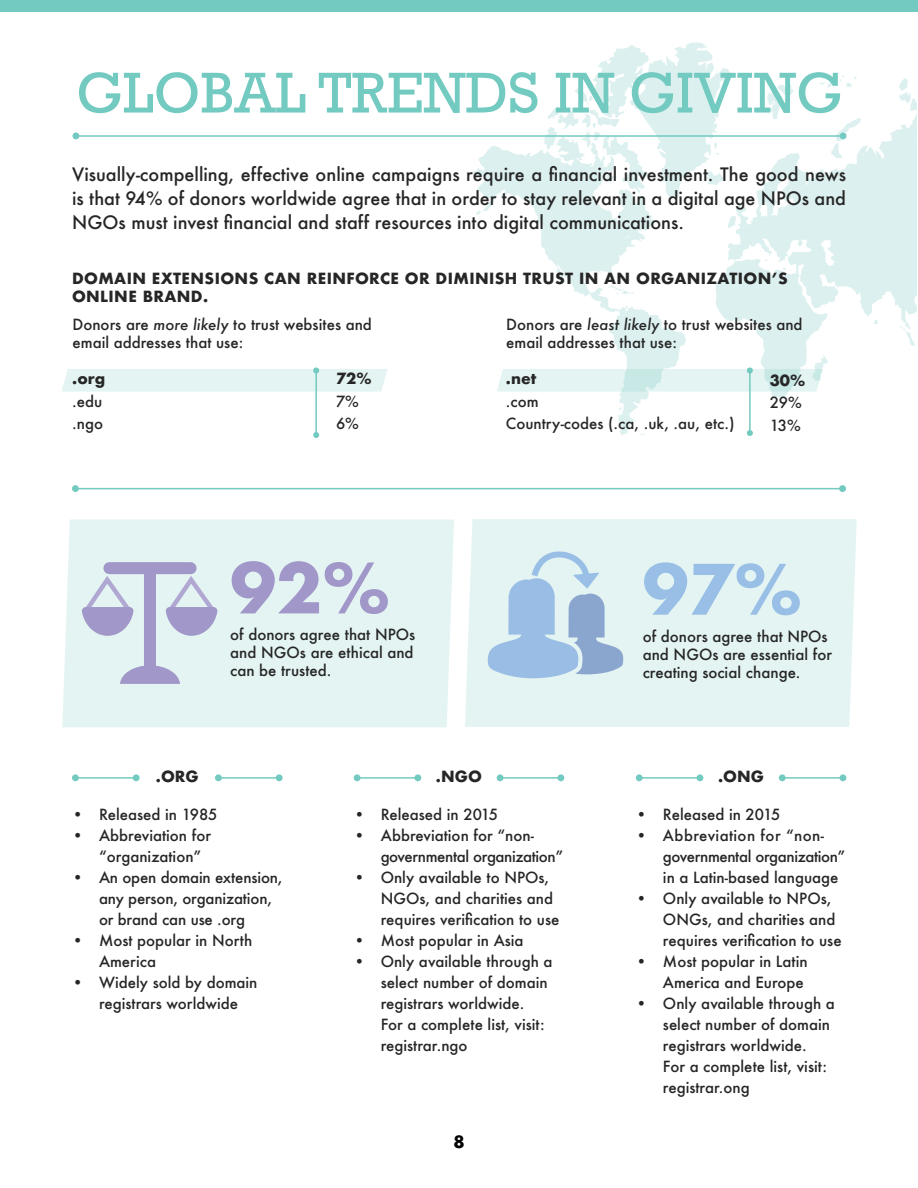
<style>
.page{position:relative;width:918px;height:1188px;background:#fff}
.page>*{position:absolute;margin:0;border:0;box-sizing:border-box;transform-origin:0 0}
.t1{font:700 67.5px "Futura";color:#a197c9}
.t2{font:700 67.5px "Futura";color:#99bfe6}
.t3{font:58.5px "Rockwell";color:#73cac1}
.t4{font:500 18px/24px "Futura";color:#262626;text-align:justify}
.t5{font:700 16.5px "Futura";color:#000}
.t6{font:500 15px/21px "Futura";color:#262626}
.t7{font:700 15px/18px "Futura";letter-spacing:.025em;color:#262626}
.t8{font:500 15px/21px "Futura";letter-spacing:-.025em;color:#262626}
.s1{font-style:italic}
</style>
<div class="page">
<svg style="left:473px;top:43px;width:444px;height:392px"></svg>
<svg style="left:73px;top:133px;width:6px;height:6px"></svg>
<div style="left:840px;top:133px;width:7px;height:6px;background:#73cac1;border-radius:50%"></div>
<hr style="left:76px;top:135px;width:768px;height:2px;background:#73cac1">
<div style="left:72px;top:485px;width:7px;height:7px;background:#73cac1;border-radius:50%"></div>
<div style="left:839px;top:485px;width:7px;height:7px;background:#73cac1;border-radius:50%"></div>
<hr style="left:75px;top:488px;width:769px;height:1px;background:#73cac1">
<hr style="left:315px;top:370px;width:2px;height:65px;background:#73cac1">
<svg style="left:62px;top:367px;width:325px;height:25px;background:#e5f4f3"></svg>
<svg style="left:313px;top:432px;width:6px;height:6px"></svg>
<hr style="left:749px;top:370px;width:2px;height:63px;background:#73cac1">
<svg style="left:497px;top:367px;width:326px;height:25px;background:#dff2f0"></svg>
<svg style="left:747px;top:430px;width:6px;height:6px"></svg>
<div style="left:72px;top:774px;width:7px;height:7px;background:#73cac1;border-radius:50%"></div>
<div style="left:133px;top:774px;width:7px;height:7px;background:#73cac1;border-radius:50%"></div>
<hr style="left:75px;top:777px;width:63px;height:2px;background:#73cac1">
<div style="left:215px;top:774px;width:7px;height:7px;background:#73cac1;border-radius:50%"></div>
<div style="left:276px;top:774px;width:7px;height:7px;background:#73cac1;border-radius:50%"></div>
<hr style="left:218px;top:777px;width:63px;height:2px;background:#73cac1">
<div style="left:354px;top:774px;width:7px;height:7px;background:#73cac1;border-radius:50%"></div>
<div style="left:414px;top:774px;width:7px;height:7px;background:#73cac1;border-radius:50%"></div>
<hr style="left:357px;top:777px;width:62px;height:2px;background:#73cac1">
<div style="left:497px;top:774px;width:7px;height:7px;background:#73cac1;border-radius:50%"></div>
<div style="left:557px;top:774px;width:7px;height:7px;background:#73cac1;border-radius:50%"></div>
<hr style="left:500px;top:777px;width:62px;height:2px;background:#73cac1">
<div style="left:636px;top:774px;width:7px;height:7px;background:#73cac1;border-radius:50%"></div>
<div style="left:697px;top:774px;width:6px;height:7px;background:#73cac1;border-radius:50%"></div>
<hr style="left:639px;top:777px;width:62px;height:2px;background:#73cac1">
<div style="left:779px;top:774px;width:7px;height:7px;background:#73cac1;border-radius:50%"></div>
<div style="left:840px;top:774px;width:6px;height:7px;background:#73cac1;border-radius:50%"></div>
<hr style="left:782px;top:777px;width:62px;height:2px;background:#73cac1">
<div style="left:62px;top:520px;width:392px;height:207px;background:#e3f4f2"></div>
<div style="left:465px;top:519px;width:392px;height:208px;background:#e3f4f2"></div>
<div style="left:0;top:0;width:918px;height:12px;background:#73cac1"></div>
<div style="left:109px;top:562px;width:82px;height:12px;background:#a197c9"></div>
<svg style="left:120px;top:665px;width:60px;height:19px"></svg>
<div style="left:144px;top:569px;width:12px;height:101px;background:#a197c9"></div>
<svg style="left:79px;top:572px;width:57px;height:64px;background:#c8cee1"></svg>
<svg style="left:163px;top:572px;width:57px;height:64px;background:#c8cee1"></svg>
<svg style="left:488px;top:552px;width:136px;height:126px;background:#bad3e7"></svg>
<h2 class="t3" style="left:76px;top:59px;width:768px">GLOBAL TRENDS IN GIVING</h2>
<p class="t4" style="left:72px;top:163px;width:776px">Visually-compelling, effective online campaigns require a financial investment. The good news is that 94% of donors worldwide agree that in order to stay relevant in a digital age NPOs and NGOs must invest financial and staff resources into digital communications.</p>
<p class="t7" style="left:72px;top:269px;width:717px">DOMAIN EXTENSIONS CAN REINFORCE OR DIMINISH TRUST IN AN ORGANIZATION’S<br>ONLINE BRAND.</p>
<p class="t6" style="left:506px;top:315px;width:298px;line-height:18px">Donors are <span class="s1">least likely</span> to trust websites and email addresses that use:</p>
<p class="t7" style="left:506px;top:370px;width:32px">.net</p>
<p class="t6" style="left:506px;top:390px;width:230px;line-height:22.5px">.com<br>Country-codes (.ca, .uk, .au, etc.)</p>
<p class="t6" style="left:73px;top:315px;width:301px;line-height:18px">Donors are <span class="s1">more likely</span> to trust websites and email addresses that use:</p>
<p class="t7" style="left:72px;top:370px;width:35px">.org</p>
<p class="t6" style="left:72px;top:390px;width:32px;line-height:22.5px">.edu .ngo</p>
<p class="t7" style="left:336px;top:370px;width:37px">72%</p>
<p class="t6" style="left:336px;top:390px;width:24px;line-height:22.5px">7%<br>6%</p>
<p class="t7" style="left:770px;top:371px;width:37px">30%</p>
<p class="t6" style="left:770px;top:391px;width:34px;line-height:22.5px">29%<br>13%</p>
<h1 class="t1" style="left:230px;top:539px;width:162px">92%</h1>
<p class="t6" style="left:230px;top:626px;width:186px;line-height:18px;text-align:justify">of donors agree that NPOs and NGOs are ethical and can be trusted.</p>
<h1 class="t2" style="left:643px;top:541px;width:161px">97%</h1>
<p class="t6" style="left:643px;top:627px;width:191px;line-height:18px">of donors agree that NPOs and NGOs are essential for creating social change.</p>
<p class="t7" style="left:156px;top:767px;width:44px">.ORG</p>
<p class="t7" style="left:436px;top:767px;width:48px">.NGO</p>
<p class="t7" style="left:718px;top:767px;width:48px">.ONG</p>
<p class="t6" style="left:72px;top:804px;width:147px">• Released in 1985</p>
<p class="t6" style="left:99px;top:825px;width:114px;text-indent:-27px">• Abbreviation for “organization”</p>
<p class="t6" style="left:99px;top:867px;width:185px;text-indent:-27px">• An open domain extension, any person, organization, or brand can use .org</p>
<p class="t6" style="left:99px;top:930px;width:155px;text-indent:-27px">• Most popular in North<br>America</p>
<p class="t6" style="left:72px;top:972px;width:187px;text-align:center">• Widely sold by domain registrars worldwide</p>
<p class="t6" style="left:354px;top:804px;width:146px">• Released in 2015</p>
<p class="t8" style="left:381px;top:825px;width:184px;text-indent:-27px">• Abbreviation for “non&shy;governmental organization”</p>
<p class="t6" style="left:381px;top:867px;width:180px;text-indent:-27px">• Only available to NPOs,<br>NGOs, and charities and requires verification to use</p>
<p class="t6" style="left:354px;top:930px;width:171px">• Most popular in Asia</p>
<p class="t6" style="left:381px;top:951px;width:173px;text-indent:-27px">• Only available through a select number of domain registrars worldwide.<br>For a complete list, visit: registrar.ngo</p>
<p class="t5" style="left:453px;top:1130px;width:13px">8</p>
<p class="t6" style="left:636px;top:804px;width:146px">• Released in 2015</p>
<p class="t6" style="left:663px;top:825px;width:184px;text-indent:-27px">• Abbreviation for “non&shy;governmental organization” in a Latin-based language</p>
<p class="t6" style="left:663px;top:888px;width:180px;text-indent:-27px">• Only available to NPOs,<br>ONGs, and charities and requires verification to use</p>
<p class="t6" style="left:636px;top:951px;width:173px;text-align:right">• Most popular in Latin<br>America and Europe</p>
<p class="t6" style="left:663px;top:993px;width:173px;text-indent:-27px">• Only available through a select number of domain registrars worldwide.<br>For a complete list, visit: registrar.ong</p>
</div>
